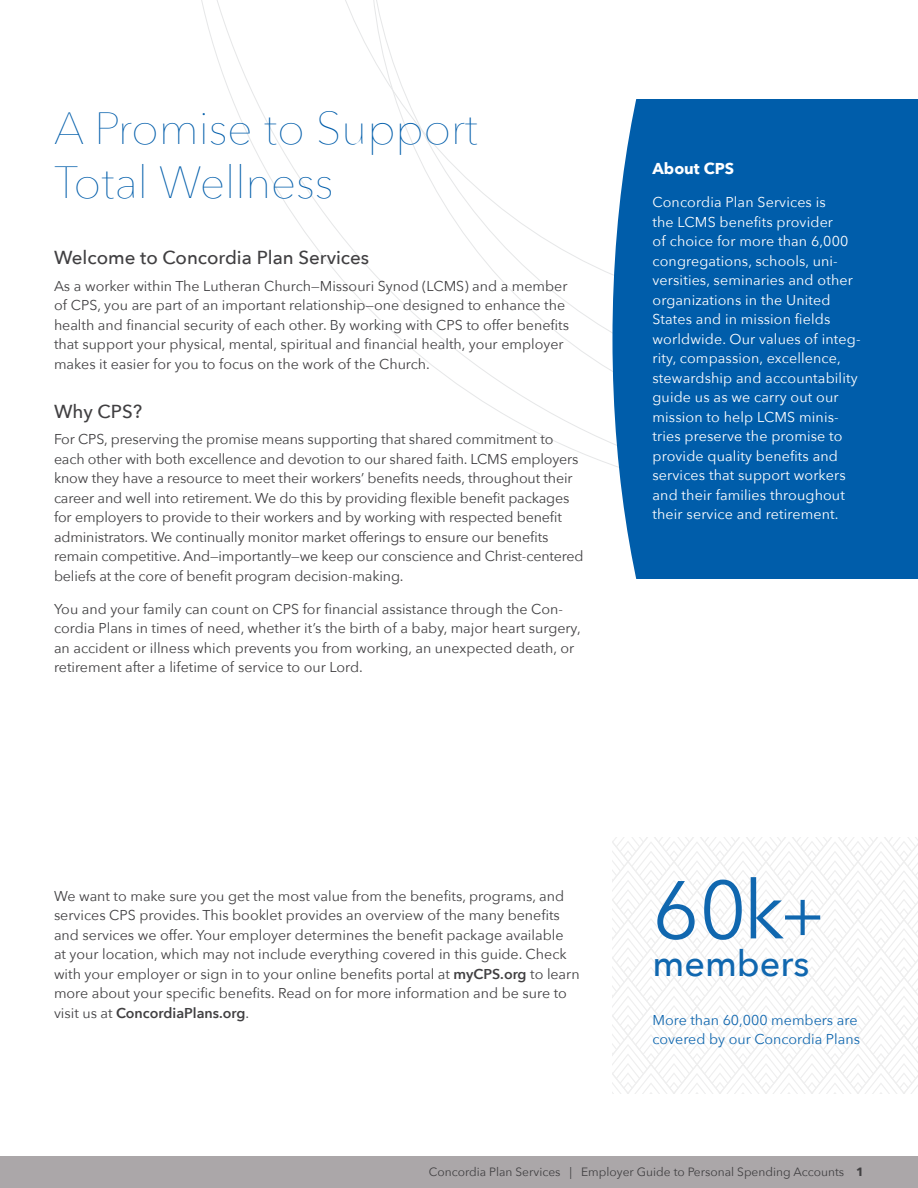
<style>
.page{position:relative;width:918px;height:1188px;background:#fff}
.page>*{position:absolute;margin:0;border:0;box-sizing:border-box;transform-origin:0 0}
.t1{font:81px "Avenir Next";color:#1067af}
.t2{font:200 45px/54px "Avenir Next";color:#005daa}
.t3{font:500 36px "Avenir Next";color:#1067af}
.t4{font:500 18.75px "Avenir Next";color:#414042}
.t5{font:700 15.75px "Avenir Next";color:#fff}
.t6{font:14.25px/19.5px "Avenir Next";color:#414042}
.t7{font:14.25px/19.5px "Avenir Next";letter-spacing:.01em;color:#fff}
.t8{font:14.25px/19.5px "Avenir Next";color:#1067af}
.t9{font:12px "Avenir Next";color:#414042}
.s1{font-weight:600}
.s2{font-size:69px}
.s3{font-weight:700}
</style>
<div class="page">
<div style="left:0;top:1156px;width:918px;height:32px;background:#aba7a9"></div>
<svg style="left:309px;top:0;width:609px;height:316px"></svg>
<div style="left:612px;top:100px;width:306px;height:478px;background:#005daa"></div>
<svg style="left:612px;top:837px;width:306px;height:257px"></svg>
<h2 class="t2" style="left:54px;top:98px;width:426px">A Promise to Support<br>Total Wellness</h2>
<h3 class="t4" style="left:54px;top:242px;width:317px">Welcome to Concordia Plan Services</h3>
<p class="t6" style="left:54px;top:275px;width:517px">As a worker within The Lutheran Church—Missouri Synod (LCMS) and a member of CPS, you are part of an important relationship—one designed to enhance the health and financial security of each other. By working with CPS to offer benefits that support your physical, mental, spiritual and financial health, your employer makes it easier for you to focus on the work of the Church.</p>
<h3 class="t4" style="left:54px;top:396px;width:90px">Why CPS?</h3>
<p class="t6" style="left:54px;top:429px;width:531px">For CPS, preserving the promise means supporting that shared commitment to each other with both excellence and devotion to our shared faith. LCMS employers know they have a resource to meet their workers’ benefits needs, throughout their career and well into retirement. We do this by providing flexible benefit packages for employers to provide to their workers and by working with respected benefit administrators. We continually monitor market offerings to ensure our benefits remain competitive. And—importantly—we keep our conscience and Christ-centered beliefs at the core of benefit program decision-making.</p>
<p class="t6" style="left:54px;top:598px;width:528px">You and your family can count on CPS for financial assistance through the Con&shy;cordia Plans in times of need, whether it’s the birth of a baby, major heart surgery, an accident or illness which prevents you from working, an unexpected death, or retirement after a lifetime of service to our Lord.</p>
<p class="t5" style="left:653px;top:155px;width:83px">About CPS</p>
<p class="t7" style="left:653px;top:192px;width:210px">Concordia Plan Services is<br>the LCMS benefits provider<br>of choice for more than 6,000 congregations, schools, uni&shy;versities, seminaries and other organizations in the United<br>States and in mission fields worldwide. Our values of integ&shy;rity, compassion, excellence, stewardship and accountability guide us as we carry out our mission to help LCMS minis&shy;tries preserve the promise to provide quality benefits and services that support workers and their families throughout their service and retirement.</p>
<p class="t6" style="left:54px;top:885px;width:527px">We want to make sure you get the most value from the benefits, programs, and services CPS provides. This booklet provides an overview of the many benefits and services we offer. Your employer determines the benefit package available<br>at your location, which may not include everything covered in this guide. Check with your employer or sign in to your online benefits portal at <span class="s1">myCPS.org</span> to learn more about your specific benefits. Read on for more information and be sure to visit us at <span class="s1">ConcordiaPlans.org</span>.</p>
<h1 class="t1" style="left:652px;top:842px;width:175px">60k<span class="s2">+</span></h1>
<h3 class="t3" style="left:652px;top:933px;width:159px">members</h3>
<p class="t8" style="left:652px;top:1009px;width:209px">More than 60,000 members are covered by our Concordia Plans</p>
<p class="t9" style="left:429px;top:1162px;width:437px">Concordia Plan Services | Employer Guide to Personal Spending Accounts <span class="s3">1</span></p>
</div>
